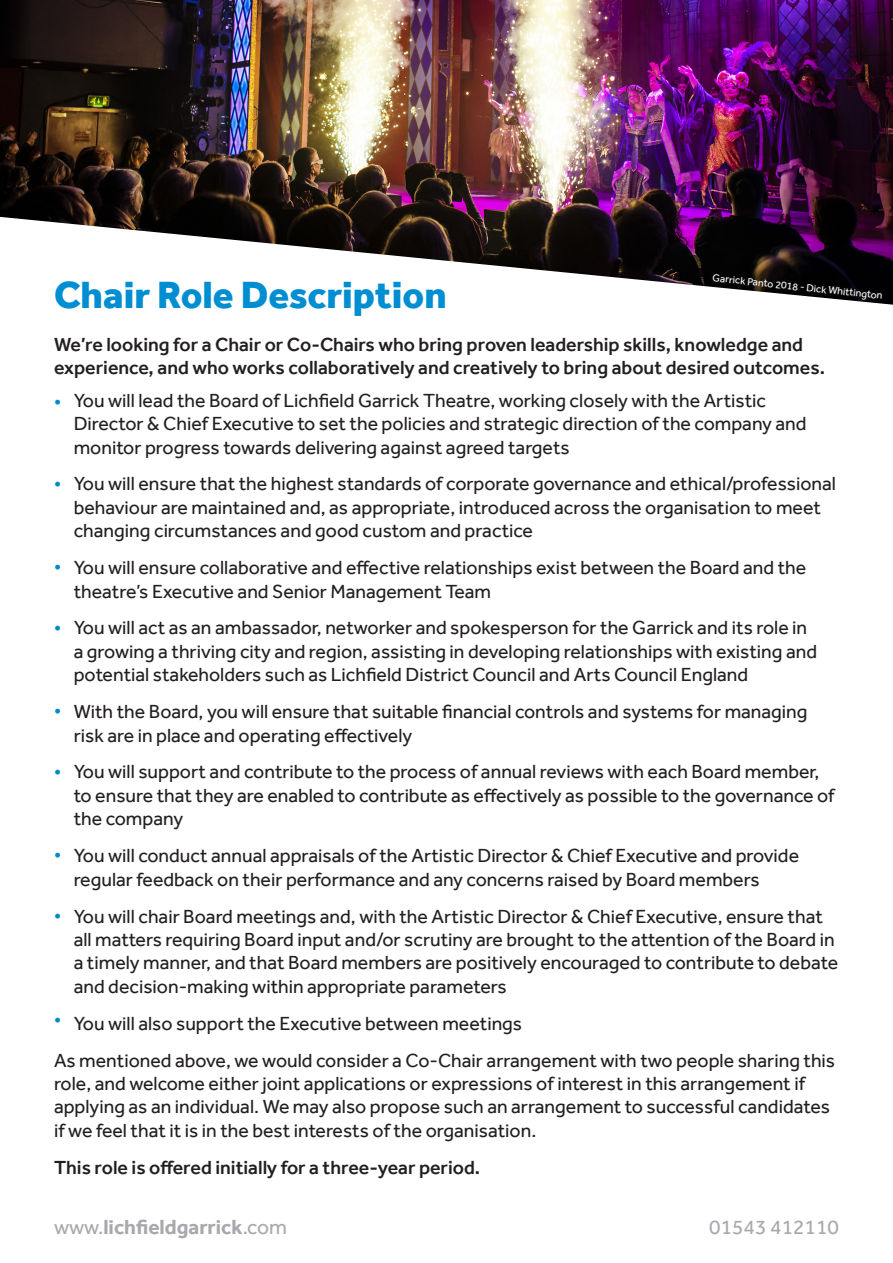
<style>
.page{position:relative;width:893px;height:1263px;background:#fff}
.page>*{position:absolute;margin:0;border:0;box-sizing:border-box;transform-origin:0 0}
.t1{font:800 39px "Effra";color:#008ed2}
.t2{font:700 21px "Effra";color:#a8a9ad}
.t3{font:21px "Effra";color:#a8a9ad}
.t4{font:19.5px/23.4px "Effra";color:#231f20}
.t5{font:500 19.5px/23.4px "Effra";color:#231f20}
.t6{font:19.5px "Effra";color:#0089cf}
.t7{font:10.5px "Effra";color:#fff}
.s1{font-weight:400}
</style>
<div class="page">
<img style="left:0;top:0;width:893px;height:305px">
<div style="left:709px;top:270px;width:177px;height:34px;background:#231f20;opacity:.75"></div>
<p class="t1" style="left:54px;top:271px;width:394px">Chair Role Description</p>
<p class="t7" style="left:713px;top:271px;width:172px;rotate:6deg">Garrick Panto 2018 - Dick Whittington</p>
<p class="t5" style="left:54px;top:332px;width:772px">We’re looking for a Chair or Co-Chairs who bring proven leadership skills, knowledge and experience, and who works collaboratively and creatively to bring about desired outcomes.</p>
<p class="t6" style="left:54px;top:389px;width:9px">•</p>
<p class="t6" style="left:54px;top:471px;width:9px">•</p>
<p class="t6" style="left:54px;top:554px;width:9px">•</p>
<p class="t6" style="left:54px;top:614px;width:9px">•</p>
<p class="t6" style="left:54px;top:698px;width:9px">•</p>
<p class="t6" style="left:54px;top:759px;width:9px">•</p>
<p class="t6" style="left:54px;top:842px;width:9px">•</p>
<p class="t6" style="left:54px;top:903px;width:9px">•</p>
<p class="t6" style="left:54px;top:1007px;width:9px">•</p>
<p class="t4" style="left:74px;top:388px;width:734px">You will lead the Board of Lichfield Garrick Theatre, working closely with the Artistic<br>Director &amp; Chief Executive to set the policies and strategic direction of the company and monitor progress towards delivering against agreed targets</p>
<p class="t4" style="left:74px;top:472px;width:764px">You will ensure that the highest standards of corporate governance and ethical/professional behaviour are maintained and, as appropriate, introduced across the organisation to meet changing circumstances and good custom and practice</p>
<p class="t4" style="left:74px;top:556px;width:734px">You will ensure collaborative and effective relationships exist between the Board and the theatre’s Executive and Senior Management Team</p>
<p class="t4" style="left:74px;top:616px;width:745px">You will act as an ambassador, networker and spokesperson for the Garrick and its role in a growing a thriving city and region, assisting in developing relationships with existing and potential stakeholders such as Lichfield District Council and Arts Council England</p>
<p class="t4" style="left:74px;top:700px;width:735px">With the Board, you will ensure that suitable financial controls and systems for managing risk are in place and operating effectively</p>
<p class="t4" style="left:74px;top:760px;width:762px">You will support and contribute to the process of annual reviews with each Board member, to ensure that they are enabled to contribute as effectively as possible to the governance of the company</p>
<p class="t4" style="left:74px;top:844px;width:727px">You will conduct annual appraisals of the Artistic Director &amp; Chief Executive and provide regular feedback on their performance and any concerns raised by Board members</p>
<p class="t4" style="left:74px;top:904px;width:766px">You will chair Board meetings and, with the Artistic Director &amp; Chief Executive, ensure that all matters requiring Board input and/or scrutiny are brought to the attention of the Board in a timely manner, and that Board members are positively encouraged to contribute to debate and decision-making within appropriate parameters</p>
<p class="t4" style="left:74px;top:1011px;width:450px">You will also support the Executive between meetings</p>
<p class="t4" style="left:54px;top:1048px;width:783px">As mentioned above, we would consider a Co-Chair arrangement with two people sharing this role, and welcome either joint applications or expressions of interest in this arrangement if applying as an individual. We may also propose such an arrangement to successful candidates if we feel that it is in the best interests of the organisation.</p>
<p class="t5" style="left:54px;top:1155px;width:428px">This role is offered initially for a three-year period.</p>
<p class="t2" style="left:54px;top:1214px;width:234px"><span class="s1">www.</span>lichfieldgarrick<span class="s1">.com</span></p>
<p class="t3" style="left:709px;top:1214px;width:131px">01543 412110</p>
</div>
